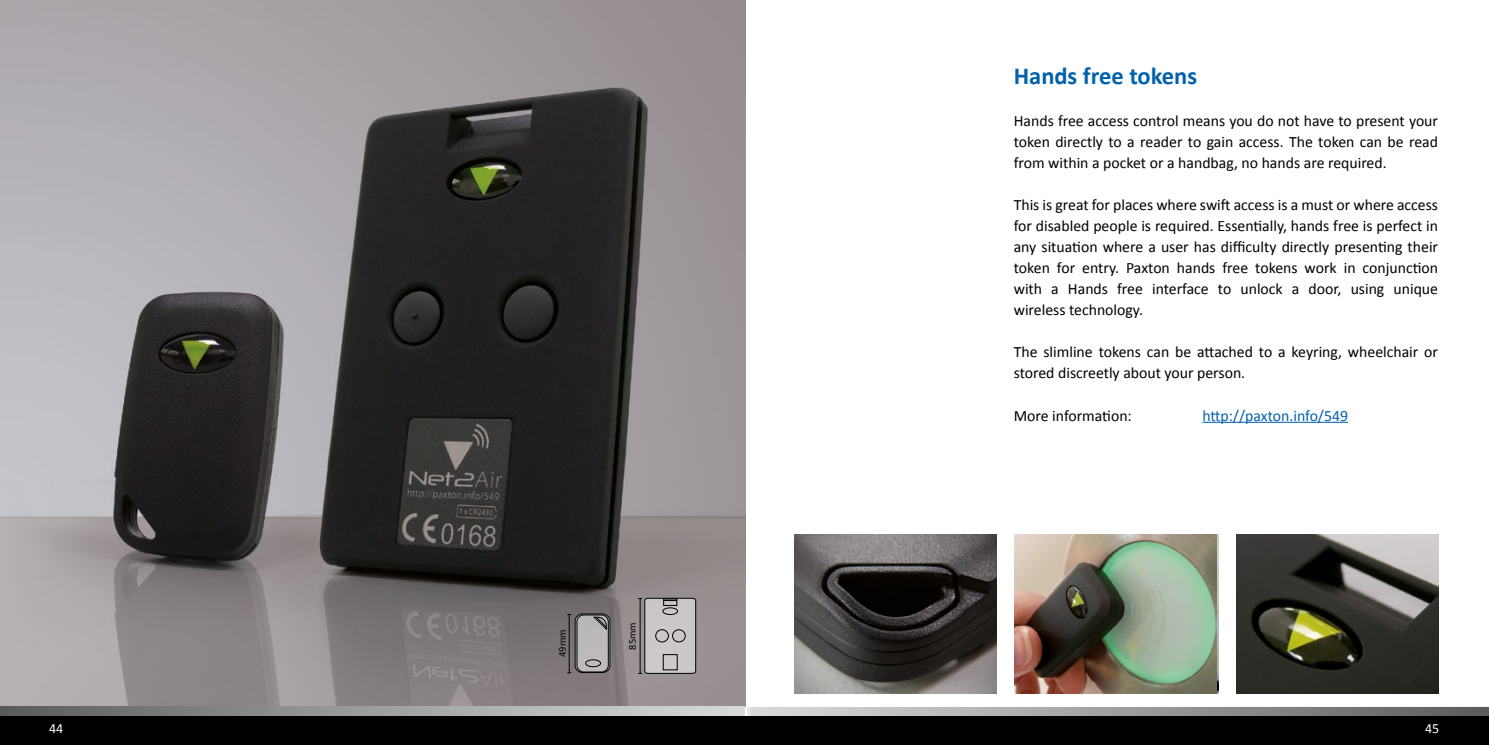
<style>
.page{position:relative;width:1489px;height:745px;background:#fff}
.page>*{position:absolute;margin:0;border:0;box-sizing:border-box;transform-origin:0 0}
.t1{font:700 24.5px "Calibri";color:#0061ad}
.t2{font:15.75px/21px "Calibri";color:#000;text-align:justify}
.t3{font:15.75px "Calibri";color:#0061ad}
.t4{font:14px "Calibri";color:#fff}
.t5{font:10.5px "Calibri";color:#000}
</style>
<div class="page">
<hr style="left:1202px;top:421px;width:145px;height:1px;background:#0061ad">
<img style="left:794px;top:534px;width:202px;height:159px">
<img style="left:1014px;top:534px;width:202px;height:159px">
<img style="left:0;top:0;width:745px;height:706px">
<div style="left:575px;top:613px;width:35px;height:59px;background:#bcb9b9;border-radius:7px"></div>
<div style="left:575px;top:613px;width:35px;height:59px;border:1px solid #000;border-radius:7px"></div>
<div style="left:576px;top:614px;width:32px;height:57px;border:1px solid #000;border-radius:7px"></div>
<div style="left:585px;top:659px;width:15px;height:7px;border:1px solid #000;border-radius:50%"></div>
<svg style="left:593px;top:616px;width:13px;height:13px"></svg>
<hr style="left:568px;top:614px;width:1px;height:58px;background:#000">
<div style="left:644px;top:597px;width:51px;height:75px;background:#ccc7c8;border-radius:3px"></div>
<div style="left:644px;top:597px;width:52px;height:76px;border:1px solid #000;border-radius:3px"></div>
<div style="left:662px;top:607px;width:15px;height:7px;border:1px solid #000;border-radius:50%"></div>
<div style="left:663px;top:598px;width:14px;height:7px;border:1px solid #000"></div>
<div style="left:655px;top:629px;width:13px;height:12px;border:1px solid #000;border-radius:50%"></div>
<div style="left:672px;top:629px;width:13px;height:12px;border:1px solid #000;border-radius:50%"></div>
<div style="left:663px;top:654px;width:14px;height:15px;border:1px solid #000"></div>
<svg style="left:663px;top:600px;width:14px;height:1px"></svg>
<hr style="left:639px;top:598px;width:1px;height:75px;background:#000">
<img style="left:1236px;top:534px;width:202px;height:159px">
<div style="left:743px;top:706px;width:745px;height:38px;background:linear-gradient(to right,#dedede,#5e5e5d)"></div>
<div style="left:743px;top:715px;width:745px;height:29px;background:#000"></div>
<div style="left:0;top:706px;width:744px;height:38px;background:linear-gradient(to right,#5d5d5c,#dcdcdb)"></div>
<div style="left:0;top:715px;width:745px;height:29px;background:#000"></div>
<h1 class="t1" style="left:1013px;top:60px;width:185px">Hands free tokens</h1>
<p class="t2" style="left:1013px;top:110px;width:426px">Hands free access control means you do not have to present your token directly to a reader to gain access. The token can be read from within a pocket or a handbag, no hands are required.</p>
<p class="t2" style="left:1013px;top:194px;width:426px">This is great for places where swift access is a must or where access for disabled people is required. Essentially, hands free is perfect in any situation where a user has difficulty directly presenting their token for entry. Paxton hands free tokens work in conjunction with a Hands free interface to unlock a door, using unique wireless technology.</p>
<p class="t2" style="left:1013px;top:341px;width:426px">The slimline tokens can be attached to a keyring, wheelchair or stored discreetly about your person.</p>
<p class="t5" style="left:555px;top:656px;width:29px;rotate:-90deg">49mm</p>
<p class="t5" style="left:625px;top:649px;width:29px;rotate:-90deg">85mm</p>
<p class="t2" style="left:1013px;top:404px;width:120px">More information:</p>
<p class="t3" style="left:1202px;top:405px;width:147px">http://paxton.info/549</p>
<p class="t4" style="left:49px;top:719px;width:16px">44</p>
<p class="t4" style="left:1424px;top:719px;width:16px">45</p>
</div>
